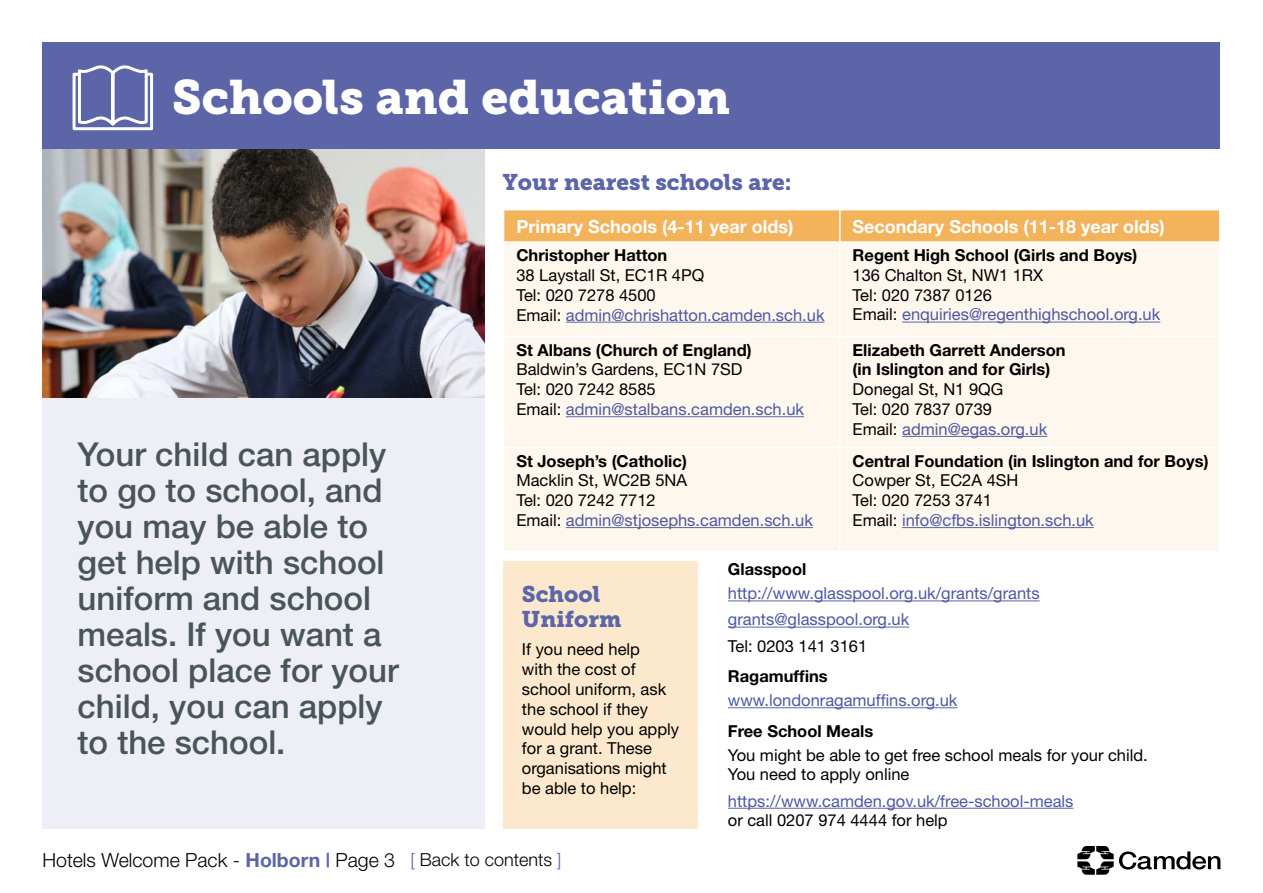
<style>
.page{position:relative;width:1263px;height:893px;background:#fff}
.page>*{position:absolute;margin:0;border:0;box-sizing:border-box;transform-origin:0 0}
.t1{font:48px "Museo Slab 900";color:#fff}
.t2{font:500 33px/36px "Helvetica Neue";color:#4a5555}
.t3{font:22.5px/25.5px "Museo Slab 900";color:#5b65a8}
.t4{font:300 19.5px "Helvetica Neue";color:#000}
.t5{font:700 18px "Helvetica Neue";color:#fff}
.t6{font:16.5px/19.8px "Helvetica Neue";color:#000}
.t7{font:700 16.5px/19.8px "Helvetica Neue";color:#000}
.t8{font:16.5px/26.2px "Helvetica Neue";color:#4d58a3}
.s1{color:#4d58a3}
.s2{font-weight:700;color:#5b65a8}
.s3{font-size:18px;color:#5b65a8}
.s4{font-size:18px}
</style>
<div class="page">
<div style="left:43px;top:89px;width:442px;height:804px;background:#edeef6"></div>
<div style="left:503px;top:561px;width:194px;height:268px;background:#fbe8cd"></div>
<img style="left:43px;top:149px;width:442px;height:249px">
<div style="left:43px;top:43px;width:1177px;height:106px;background:#5b65a8"></div>
<div style="left:504px;top:210px;width:715px;height:31px;background:#f2b35a"></div>
<div style="left:504px;top:243px;width:715px;height:308px;background:#fef7ee"></div>
<hr style="left:839px;top:210px;width:2px;height:31px;background:#fff">
<hr style="left:839px;top:243px;width:2px;height:93px;background:#fff">
<hr style="left:503px;top:336px;width:337px;height:1px;background:#fff">
<hr style="left:840px;top:336px;width:380px;height:1px;background:#fff">
<hr style="left:839px;top:337px;width:2px;height:110px;background:#fff">
<hr style="left:503px;top:447px;width:337px;height:1px;background:#fff">
<hr style="left:840px;top:447px;width:380px;height:1px;background:#fff">
<hr style="left:839px;top:448px;width:2px;height:103px;background:#fff">
<hr style="left:566px;top:322px;width:258px;height:1px;background:#5b65a8">
<hr style="left:902px;top:322px;width:258px;height:1px;background:#5b65a8">
<hr style="left:566px;top:416px;width:238px;height:1px;background:#5b65a8">
<hr style="left:902px;top:436px;width:145px;height:1px;background:#5b65a8">
<hr style="left:566px;top:527px;width:247px;height:1px;background:#5b65a8">
<hr style="left:902px;top:527px;width:192px;height:1px;background:#5b65a8">
<hr style="left:728px;top:600px;width:312px;height:1px;background:#5b65a8">
<hr style="left:728px;top:627px;width:181px;height:1px;background:#5b65a8">
<hr style="left:728px;top:707px;width:229px;height:1px;background:#5b65a8">
<hr style="left:728px;top:808px;width:345px;height:1px;background:#5b65a8">
<svg style="left:72px;top:65px;width:82px;height:66px"></svg>
<div style="left:0;top:829px;width:1263px;height:64px;background:#fff"></div>
<svg style="left:1077px;top:846px;width:143px;height:29px"></svg>
<h1 class="t1" style="left:172px;top:69px;width:559px">Schools and education</h1>
<h3 class="t3" style="left:503px;top:170px;width:290px">Your nearest schools are:</h3>
<p class="t5" style="left:516px;top:215px;width:278px">Primary Schools (4-11 year olds)</p>
<p class="t5" style="left:853px;top:215px;width:314px">Secondary Schools (11-18 year olds)</p>
<p class="t7" style="left:516px;top:245px;width:152px">Christopher Hatton</p>
<p class="t6" style="left:516px;top:265px;width:310px">38 Laystall St, EC1R 4PQ<br>Tel: 020 7278 4500<br>Email: <span class="s1">admin@chrishatton.camden.sch.uk</span></p>
<p class="t7" style="left:853px;top:245px;width:286px">Regent High School (Girls and Boys)</p>
<p class="t6" style="left:853px;top:265px;width:309px">136 Chalton St, NW1 1RX<br>Tel: 020 7387 0126<br>Email: <span class="s1">enquiries@regenthighschool.org.uk</span></p>
<h2 class="t2" style="left:78px;top:436px;width:323px">Your child can apply to go to school, and you may be able to get help with school uniform and school meals. If you want a school place for your child, you can apply to the school.</h2>
<p class="t7" style="left:516px;top:340px;width:237px">St Albans (Church of England)</p>
<p class="t6" style="left:516px;top:359px;width:289px">Baldwin’s Gardens, EC1N 7SD<br>Tel: 020 7242 8585<br>Email: <span class="s1">admin@stalbans.camden.sch.uk</span></p>
<p class="t7" style="left:516px;top:450px;width:172px">St Joseph’s (Catholic)</p>
<p class="t6" style="left:516px;top:470px;width:298px">Macklin St, WC2B 5NA<br>Tel: 020 7242 7712<br>Email: <span class="s1">admin@stjosephs.camden.sch.uk</span></p>
<p class="t7" style="left:853px;top:339px;width:214px">Elizabeth Garrett Anderson (in Islington and for Girls)</p>
<p class="t6" style="left:853px;top:379px;width:196px">Donegal St, N1 9QG<br>Tel: 020 7837 0739<br>Email: <span class="s1">admin@egas.org.uk</span></p>
<p class="t7" style="left:853px;top:450px;width:357px">Central Foundation (in Islington and for Boys)</p>
<p class="t6" style="left:853px;top:470px;width:243px">Cowper St, EC2A 4SH<br>Tel: 020 7253 3741<br>Email: <span class="s1">info@cfbs.islington.sch.uk</span></p>
<h3 class="t3" style="left:522px;top:581px;width:101px">School<br>Uniform</h3>
<p class="t6" style="left:522px;top:639px;width:159px">If you need help<br>with the cost of school uniform, ask the school if they would help you apply for a grant. These organisations might be able to help:</p>
<p class="t7" style="left:728px;top:559px;width:80px">Glasspool</p>
<p class="t8" style="left:728px;top:580px;width:313px">http://www.glasspool.org.uk/grants/grants grants@glasspool.org.uk</p>
<p class="t6" style="left:728px;top:636px;width:141px">Tel: 0203 141 3161</p>
<p class="t7" style="left:728px;top:666px;width:101px">Ragamuffins</p>
<p class="t8" style="left:728px;top:687px;width:231px">www.londonragamuffins.org.uk</p>
<p class="t7" style="left:728px;top:720px;width:147px">Free School Meals</p>
<p class="t6" style="left:728px;top:745px;width:421px">You might be able to get free school meals for your child.<br>You need to apply online</p>
<p class="t8" style="left:728px;top:787px;width:347px">https://www.camden.gov.uk/free-school-meals</p>
<p class="t6" style="left:728px;top:810px;width:221px">or call 0207 974 4444 for help</p>
<p class="t4" style="left:43px;top:848px;width:520px">Hotels Welcome Pack - <span class="s2">Holborn |</span> Page 3 <span class="s3">[</span> <span class="s4">Back to contents</span> <span class="s3">]</span></p>
</div>
